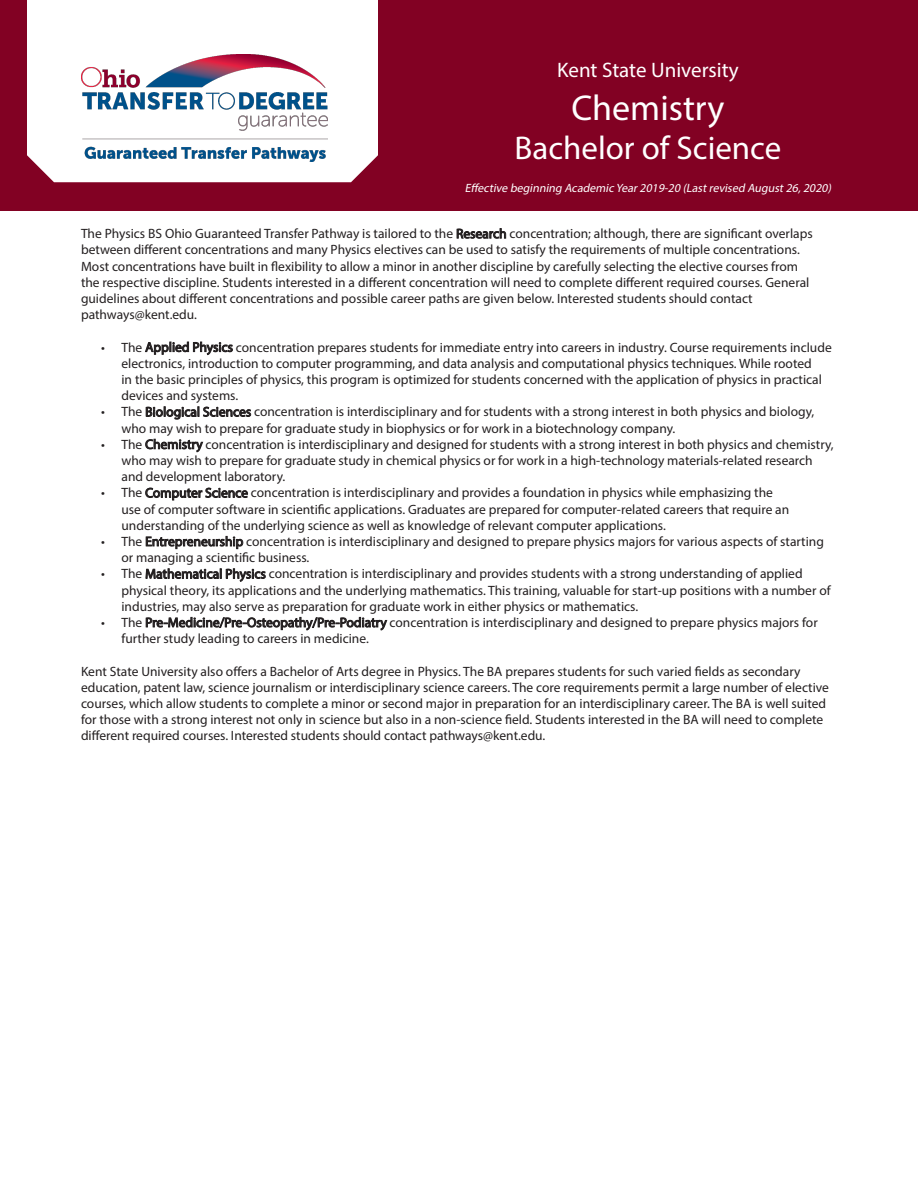
<style>
.page{position:relative;width:918px;height:1188px;background:#fff}
.page>*{position:absolute;margin:0;border:0;box-sizing:border-box;transform-origin:0 0}
.t1{font:36px "Myriad Pro";color:#fff}
.t2{font:33px "Myriad Pro";color:#fff}
.t3{font:21px "Myriad Pro";color:#fff}
.t4{font:13.5px/16.2px "Myriad Pro";color:#231f20}
.t5{font:italic 12px "Myriad Pro";color:#fff}
</style>
<div class="page">
<div style="left:0;top:0;width:918px;height:210px;background:#820123"></div>
<div style="left:27px;top:0;width:351px;height:182px;background:#fff"></div>
<img style="left:81px;top:54px;width:246px;height:108px">
<p class="t3" style="left:557px;top:57px;width:183px">Kent State University</p>
<p class="t1" style="left:571px;top:86px;width:155px">Chemistry</p>
<p class="t2" style="left:515px;top:128px;width:268px">Bachelor of Science</p>
<p class="t5" style="left:465px;top:180px;width:370px">Effective beginning Academic Year2019-20 (Lastrevised August26,2020)</p>
<p class="t4" style="left:81px;top:225px;width:733px">The Physics BS Ohio Guaranteed Transfer Pathway is tailored to the Research concentration; although, there are significant overlaps between different concentrations and many Physics electives can be used to satisfy the requirements of multiple concentrations.<br>Most concentrations have built in flexibility to allow a minor in another discipline by carefully selecting the elective courses from the respective discipline. Students interested in a different concentration will need to complete different required courses. General guidelines about different concentrations and possible career paths are given below. Interested students should contact</p>
<p class="t4" style="left:81px;top:306px;width:118px">pathways@kent.edu.</p>
<p class="t4" style="left:122px;top:339px;width:712px;text-indent:-20px">• The Applied Physics concentration prepares students for immediate entry into careers in industry. Course requirements include electronics, introduction to computer programming, and data analysis and computational physics techniques. While rooted<br>in the basic principles of physics, this program is optimized for students concerned with the application of physics in practical devices and systems.</p>
<p class="t4" style="left:122px;top:404px;width:694px;text-indent:-20px">• The Biological Sciences concentration is interdisciplinary and for students with a strong interest in both physics and biology, who may wish to prepare for graduate study in biophysics or for work in a biotechnology company.</p>
<p class="t4" style="left:122px;top:436px;width:714px;text-indent:-20px">• The Chemistry concentration is interdisciplinary and designed for students with a strong interest in both physics and chemistry, who may wish to prepare for graduate study in chemical physics or for work in a high-technology materials-related research and development laboratory.</p>
<p class="t4" style="left:122px;top:485px;width:669px;text-indent:-20px">• The Computer Science concentration is interdisciplinary and provides a foundation in physics while emphasizing the use of computer software in scientific applications. Graduates are prepared for computer-related careers that require an understanding of the underlying science as well as knowledge of relevant computer applications.</p>
<p class="t4" style="left:122px;top:533px;width:704px;text-indent:-20px">• The Entrepreneurship concentration is interdisciplinary and designed to prepare physics majors for various aspects of starting or managing a scientific business.</p>
<p class="t4" style="left:122px;top:566px;width:711px;text-indent:-20px">• The Mathematical Physics concentration is interdisciplinary and provides students with a strong understanding of applied physical theory, its applications and the underlying mathematics. This training, valuable for start-up positions with a number of industries, may also serve as preparation for graduate work in either physics or mathematics.</p>
<p class="t4" style="left:122px;top:614px;width:698px;text-indent:-20px">• The Pre-Medicine/Pre-Osteopathy/Pre-Podiatry concentration is interdisciplinary and designed to prepare physics majors for further study leading to careers in medicine.</p>
<p class="t4" style="left:81px;top:663px;width:749px">Kent State University also offers a Bachelor of Arts degree in Physics. The BA prepares students for such varied fields as secondary education, patent law, science journalism or interdisciplinary science careers. The core requirements permit a large number of elective courses, which allow students to complete a minor or second major in preparation for an interdisciplinary career. The BA is well suited for those with a strong interest not only in science but also in a non-science field. Students interested in the BA will need to complete different required courses. Interested students should contact pathways@kent.edu.</p>
</div>
